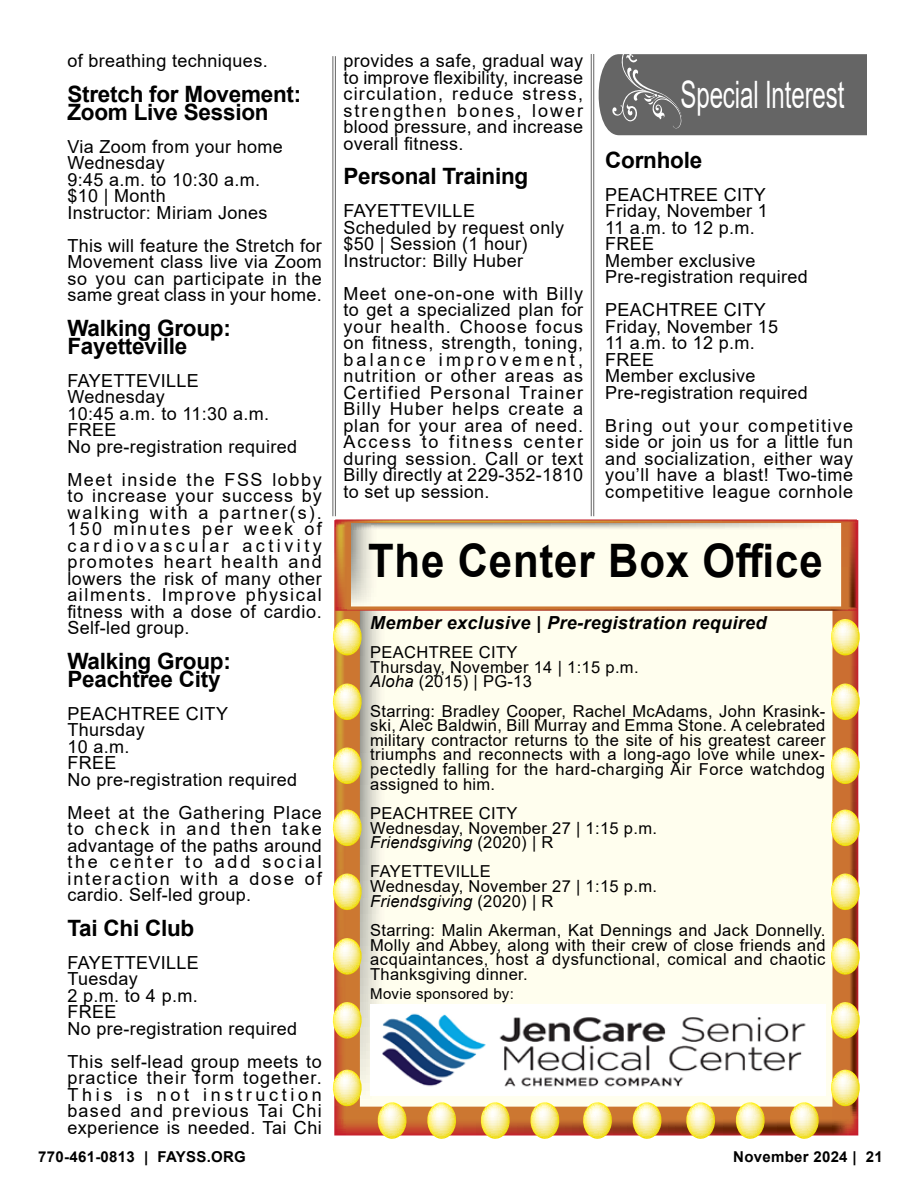
<style>
.page{position:relative;width:918px;height:1188px;background:#fff}
.page>*{position:absolute;margin:0;border:0;box-sizing:border-box;transform-origin:0 0}
.t1{font:700 46.2px "Arial";letter-spacing:.02em;color:#000;scale:.91 1}
.t2{font:37.8px "Arial";letter-spacing:-.005em;color:#fff;scale:.64 1}
.t3{font:700 22.5px/18px "Arial";letter-spacing:-.01em;color:#000}
.t4{font:18px/16.5px "Arial";letter-spacing:.02em;color:#000}
.t5{font:italic 700 18px "Arial";letter-spacing:.02em;color:#000}
.t6{font:16.5px/14.5px "Arial";letter-spacing:.02em;color:#000}
.t7{font:700 15px "Arial";letter-spacing:.02em;color:#000}
.t8{font:15px "Arial";letter-spacing:.02em;color:#000}
.s1{font-style:italic}
</style>
<div class="page">
<svg style="left:334px;top:520px;width:524px;height:616px;background:#c26732"></svg>
<div style="left:360px;top:611px;width:472px;height:496px;background:#fffeee"></div>
<svg style="left:335px;top:519px;width:522px;height:92px;background:#c7703d"></svg>
<svg style="left:351px;top:523px;width:490px;height:83px;background:#f9f8e9"></svg>
<svg style="left:333px;top:619px;width:29px;height:36px"></svg>
<svg style="left:333px;top:684px;width:29px;height:36px"></svg>
<svg style="left:333px;top:748px;width:29px;height:36px"></svg>
<svg style="left:333px;top:810px;width:29px;height:36px"></svg>
<svg style="left:333px;top:874px;width:29px;height:36px"></svg>
<svg style="left:333px;top:938px;width:29px;height:37px"></svg>
<svg style="left:333px;top:1002px;width:29px;height:37px"></svg>
<svg style="left:333px;top:1070px;width:29px;height:36px"></svg>
<svg style="left:831px;top:619px;width:29px;height:36px"></svg>
<svg style="left:831px;top:684px;width:29px;height:36px"></svg>
<svg style="left:831px;top:748px;width:29px;height:36px"></svg>
<svg style="left:831px;top:810px;width:29px;height:36px"></svg>
<svg style="left:831px;top:874px;width:29px;height:36px"></svg>
<svg style="left:831px;top:938px;width:29px;height:37px"></svg>
<svg style="left:831px;top:1002px;width:29px;height:37px"></svg>
<svg style="left:831px;top:1070px;width:29px;height:36px"></svg>
<svg style="left:378px;top:1102px;width:29px;height:37px"></svg>
<svg style="left:427px;top:1102px;width:29px;height:37px"></svg>
<svg style="left:481px;top:1102px;width:29px;height:37px"></svg>
<svg style="left:530px;top:1102px;width:29px;height:37px"></svg>
<svg style="left:583px;top:1102px;width:29px;height:37px"></svg>
<svg style="left:633px;top:1102px;width:28px;height:37px"></svg>
<svg style="left:686px;top:1102px;width:29px;height:37px"></svg>
<svg style="left:736px;top:1102px;width:29px;height:37px"></svg>
<svg style="left:790px;top:1102px;width:29px;height:37px"></svg>
<hr style="left:593px;top:54px;width:1px;height:462px;background:#656565">
<hr style="left:591px;top:54px;width:1px;height:462px;background:#656565">
<hr style="left:335px;top:56px;width:1px;height:460px;background:#656565">
<hr style="left:333px;top:56px;width:1px;height:460px;background:#656565">
<img style="left:370px;top:1004px;width:455px;height:91px">
<svg style="left:593px;top:54px;width:274px;height:83px;background:#707070"></svg>
<p class="t4" style="left:67px;top:52px;width:202px">of breathing techniques.</p>
<p class="t3" style="left:67px;top:85px;width:235px">Stretch for Movement:<br>Zoom Live Session</p>
<p class="t4" style="left:67px;top:138px;width:217px">Via Zoom from your home<br>Wednesday<br>9:45 a.m. to 10:30 a.m. $10 | Month<br>Instructor: Miriam Jones</p>
<p class="t4" style="left:67px;top:237px;width:256px;text-align:justify">This will feature the Stretch for Movement class live via Zoom so you can participate in the same great class in your home.</p>
<p class="t3" style="left:67px;top:319px;width:165px">Walking Group:<br>Fayetteville</p>
<p class="t4" style="left:67px;top:372px;width:231px">FAYETTEVILLE<br>Wednesday<br>10:45 a.m. to 11:30 a.m.<br>FREE<br>No pre-registration required</p>
<p class="t4" style="left:67px;top:471px;width:256px;text-align:justify">Meet inside the FSS lobby to increase your success by walking with a partner(s).<br>150 minutes per week of cardiovascular activity promotes heart health and lowers the risk of many other ailments. Improve physical fitness with a dose of cardio.<br>Self-led group.</p>
<p class="t3" style="left:67px;top:652px;width:165px">Walking Group:<br>Peachtree City</p>
<p class="t4" style="left:67px;top:705px;width:231px">PEACHTREE CITY<br>Thursday<br>10 a.m.<br>FREE<br>No pre-registration required</p>
<p class="t4" style="left:67px;top:804px;width:256px;text-align:justify">Meet at the Gathering Place to check in and then take advantage of the paths around the center to add social interaction with a dose of cardio. Self-led group.</p>
<p class="t3" style="left:67px;top:919px;width:128px">Tai Chi Club</p>
<p class="t4" style="left:67px;top:954px;width:231px">FAYETTEVILLE<br>Tuesday<br>2 p.m. to 4 p.m.<br>FREE<br>No pre-registration required</p>
<p class="t4" style="left:67px;top:1053px;width:256px;text-align:justify">This self-lead group meets to practice their form together.<br>This is not instruction based and previous Tai Chi experience is needed. Tai Chi</p>
<p class="t4" style="left:343px;top:52px;width:241px;text-align:justify">provides a safe, gradual way to improve flexibility, increase circulation, reduce stress, strengthen bones, lower blood pressure, and increase overall fitness.</p>
<p class="t3" style="left:343px;top:167px;width:186px">Personal Training</p>
<p class="t4" style="left:343px;top:202px;width:222px">FAYETTEVILLE<br>Scheduled by request only $50 | Session (1 hour)<br>Instructor: Billy Huber</p>
<p class="t4" style="left:343px;top:285px;width:241px;text-align:justify">Meet one-on-one with Billy to get a specialized plan for your health. Choose focus on fitness, strength, toning, balance improvement, nutrition or other areas as Certified Personal Trainer Billy Huber helps create a plan for your area of need.<br>Access to fitness center during session. Call or text Billy directly at 229-352-1810 to set up session.</p>
<h2 class="t2" style="left:681px;top:69px;width:257px">Special Interest</h2>
<p class="t3" style="left:605px;top:151px;width:99px">Cornhole</p>
<p class="t4" style="left:605px;top:186px;width:204px">PEACHTREE CITY<br>Friday, November 1<br>11 a.m. to 12 p.m.<br>FREE<br>Member exclusive<br>Pre-registration required</p>
<p class="t4" style="left:605px;top:301px;width:204px">PEACHTREE CITY<br>Friday, November 15<br>11 a.m. to 12 p.m.<br>FREE<br>Member exclusive<br>Pre-registration required</p>
<p class="t4" style="left:605px;top:417px;width:250px;text-align:justify">Bring out your competitive side or join us for a little fun and socialization, either way you’ll have a blast! Two-time competitive league cornhole</p>
<h1 class="t1" style="left:368px;top:528px;width:501px">The Center Box Office</h1>
<p class="t5" style="left:370px;top:611px;width:398px">Member exclusive | Pre-registration required</p>
<p class="t6" style="left:370px;top:645px;width:270px">PEACHTREE CITY<br>Thursday, November 14 | 1:15 p.m.<br><span class="s1">Aloha</span> (2015) | PG-13</p>
<p class="t6" style="left:370px;top:703px;width:457px;text-align:justify">Starring: Bradley Cooper, Rachel McAdams, John Krasink&shy;ski, Alec Baldwin, Bill Murray and Emma Stone. A celebrated military contractor returns to the site of his greatest career triumphs and reconnects with a long-ago love while unex&shy;pectedly falling for the hard-charging Air Force watchdog assigned to him.</p>
<p class="t6" style="left:370px;top:806px;width:288px">PEACHTREE CITY<br>Wednesday, November 27 | 1:15 p.m.<br><span class="s1">Friendsgiving</span> (2020) | R</p>
<p class="t6" style="left:370px;top:864px;width:288px">FAYETTEVILLE<br>Wednesday, November 27 | 1:15 p.m.<br><span class="s1">Friendsgiving</span> (2020) | R</p>
<p class="t6" style="left:370px;top:923px;width:457px;text-align:justify">Starring: Malin Akerman, Kat Dennings and Jack Donnelly.<br>Molly and Abbey, along with their crew of close friends and acquaintances, host a dysfunctional, comical and chaotic Thanksgiving dinner.</p>
<p class="t8" style="left:370px;top:983px;width:145px">Movie sponsored by:</p>
<p class="t7" style="left:38px;top:1146px;width:209px">770-461-0813 | FAYSS.ORG</p>
<p class="t7" style="left:733px;top:1146px;width:151px">November 2024 | 21</p>
</div>
